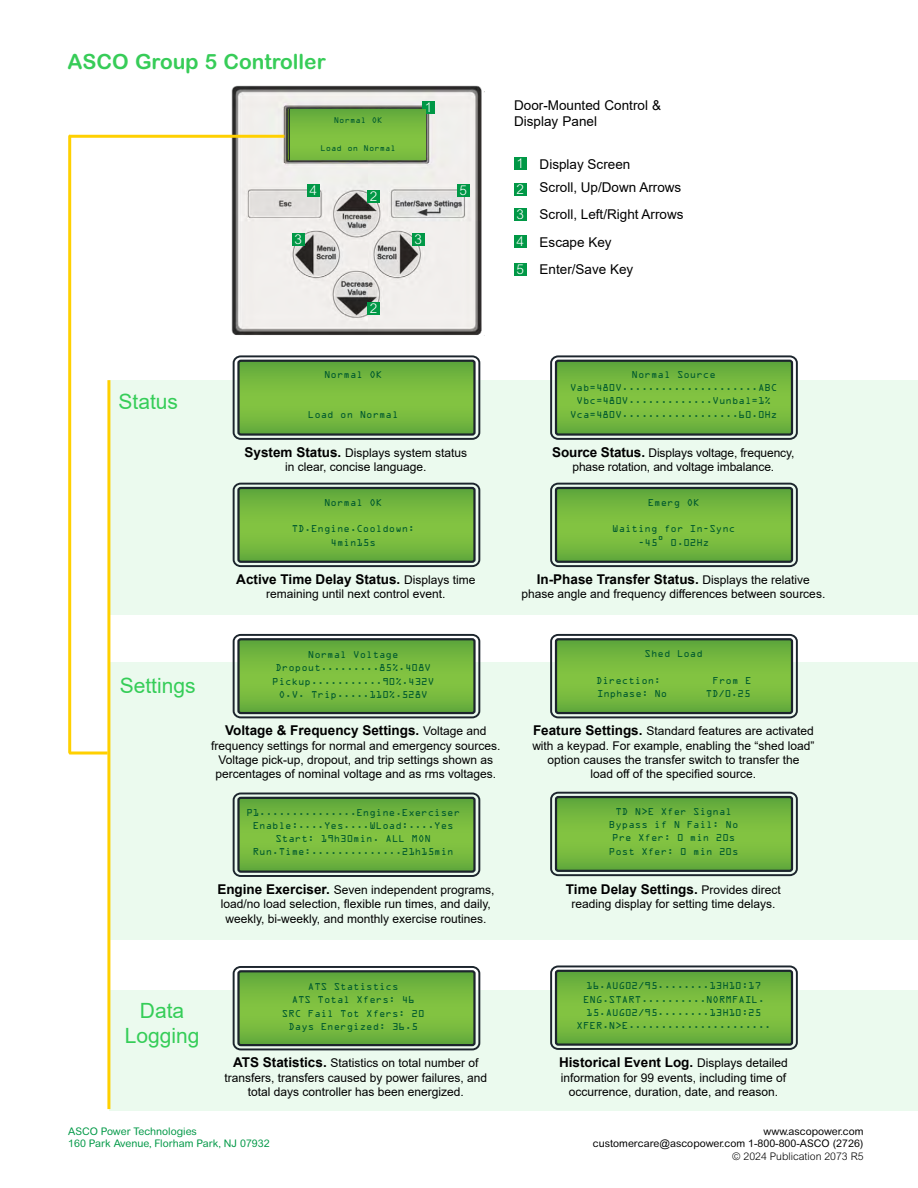
<style>
.page{position:relative;width:918px;height:1188px;background:#fff}
.page>*{position:absolute;margin:0;border:0;box-sizing:border-box;transform-origin:0 0}
.t1{font:21px/25.2px "Arial";color:#35cd58;text-align:center}
.t2{font:700 21px "Arial Rounded MT Pro";color:#37cc58}
.t3{font:700 13.5px "Arial";color:#000}
.t4{font:13.5px/16.2px "Arial";color:#000}
.t5{font:300 13.5px/25.8px "Arial MT Pro";color:#fff}
.t6{font:12px/14.4px "Arial";color:#000;text-align:center}
.t7{font:10.5px/12.6px "Arial Rounded MT Pro";color:#000;text-align:right}
.t8{font:10.5px/12.6px "Arial Rounded MT Pro";color:#009846}
.t9{font:300 10.5px "Arial MT Pro";color:#000}
.t10{font:9px/13.4px "OCRA Std";color:#005a2e;text-align:center}
.t11{font:7.5px "OCRA Std";color:#005a2e}
.s1{font-family:"Arial MT Pro";font-weight:300;color:#fff}
.s2{font-weight:700;font-size:13.5px}
.s3{font-weight:400;font-size:12px}
</style>
<div class="page">
<img style="left:230px;top:85px;width:255px;height:251px">
<div style="left:110px;top:663px;width:808px;height:277px;background:#ebfaee"></div>
<div style="left:110px;top:990px;width:808px;height:120px;background:#ebfaee"></div>
<div style="left:110px;top:381px;width:808px;height:234px;background:#ebfaee"></div>
<svg style="left:233px;top:355px;width:247px;height:85px;background:#79b44c"></svg>
<div style="left:237px;top:360px;width:239px;height:76px;border:2px solid #1c252d;border-radius:2px"></div>
<svg style="left:233px;top:634px;width:247px;height:84px;background:#79b44b"></svg>
<div style="left:237px;top:638px;width:239px;height:76px;border:2px solid #1c252d;border-radius:2px"></div>
<svg style="left:233px;top:966px;width:247px;height:84px;background:#79b44b"></svg>
<div style="left:237px;top:970px;width:239px;height:76px;border:2px solid #1c252d;border-radius:2px"></div>
<svg style="left:233px;top:483px;width:247px;height:84px;background:#79b44b"></svg>
<div style="left:237px;top:487px;width:239px;height:76px;border:2px solid #1c252d;border-radius:2px"></div>
<svg style="left:233px;top:793px;width:247px;height:84px;background:#78b44b"></svg>
<div style="left:237px;top:797px;width:239px;height:76px;border:2px solid #1c252d;border-radius:2px"></div>
<svg style="left:550px;top:355px;width:248px;height:85px;background:#79b44d"></svg>
<div style="left:555px;top:360px;width:238px;height:76px;border:2px solid #1c252d;border-radius:2px"></div>
<svg style="left:550px;top:792px;width:248px;height:84px;background:#79b44c"></svg>
<div style="left:555px;top:796px;width:238px;height:76px;border:2px solid #1c252d;border-radius:2px"></div>
<svg style="left:550px;top:965px;width:248px;height:85px;background:#7ab44d"></svg>
<div style="left:555px;top:970px;width:238px;height:76px;border:2px solid #1c252d;border-radius:2px"></div>
<svg style="left:550px;top:483px;width:248px;height:84px;background:#79b44c"></svg>
<div style="left:555px;top:487px;width:238px;height:76px;border:2px solid #1c252d;border-radius:2px"></div>
<svg style="left:550px;top:634px;width:248px;height:84px;background:#7ab44c"></svg>
<div style="left:555px;top:638px;width:238px;height:76px;border:2px solid #1c252d;border-radius:2px"></div>
<div style="left:457px;top:184px;width:13px;height:13px;background:#009846"></div>
<div style="left:307px;top:184px;width:13px;height:12px;background:#009846"></div>
<div style="left:292px;top:233px;width:13px;height:12px;background:#009846"></div>
<div style="left:368px;top:190px;width:12px;height:13px;background:#009846"></div>
<div style="left:423px;top:102px;width:12px;height:12px;background:#009846"></div>
<div style="left:514px;top:157px;width:13px;height:13px;background:#009846"></div>
<div style="left:514px;top:183px;width:13px;height:12px;background:#009846"></div>
<div style="left:514px;top:209px;width:13px;height:12px;background:#009846"></div>
<div style="left:514px;top:236px;width:13px;height:12px;background:#009846"></div>
<div style="left:514px;top:263px;width:13px;height:13px;background:#009846"></div>
<div style="left:368px;top:302px;width:12px;height:13px;background:#009846"></div>
<div style="left:412px;top:233px;width:13px;height:12px;background:#009846"></div>
<svg style="left:290px;top:110px;width:135px;height:50px;background:#78ba3f"></svg>
<hr style="left:68px;top:136px;width:3px;height:616px;background:#ffd000">
<hr style="left:69px;top:752px;width:39px;height:3px;background:#ffd000">
<hr style="left:69px;top:135px;width:215px;height:3px;background:#ffd000">
<hr style="left:107px;top:380px;width:3px;height:729px;background:#ffd000">
<h1 class="t2" style="left:67px;top:48px;width:260px">ASCO Group 5 Controller</h1>
<p class="t5" style="left:294px;top:226px;width:9px">3</p>
<p class="t5" style="left:425px;top:95px;width:9px">1</p>
<p class="t4" style="left:514px;top:97px;width:149px">Door-Mounted Control &amp;<br>Display Panel</p>
<p class="t5" style="left:516px;top:150px;width:9px">1<br>2</p>
<p class="t11" style="left:334px;top:117px;width:50px">Normal OK</p>
<p class="t11" style="left:320px;top:145px;width:77px">Load on Normal</p>
<p class="t4" style="left:540px;top:156px;width:92px">Display Screen</p>
<p class="t4" style="left:540px;top:179px;width:143px">Scroll, Up/Down Arrows</p>
<p class="t5" style="left:309px;top:177px;width:9px">4</p>
<p class="t5" style="left:459px;top:178px;width:9px">5</p>
<p class="t5" style="left:370px;top:184px;width:9px">2</p>
<p class="t5" style="left:414px;top:226px;width:9px">3</p>
<p class="t4" style="left:540px;top:206px;width:146px">Scroll, Left/Right Arrows</p>
<p class="t5" style="left:516px;top:201px;width:9px;line-height:27px">3<br>4</p>
<p class="t4" style="left:516px;top:261px;width:119px"><span class="s1">5</span> Enter/Save Key</p>
<p class="t4" style="left:540px;top:234px;width:74px">Escape Key</p>
<p class="t5" style="left:370px;top:296px;width:9px">2</p>
<h1 class="t1" style="left:119px;top:389px;width:61px">Status</h1>
<p class="t10" style="left:324px;top:368px;width:60px">Normal OK</p>
<p class="t10" style="left:308px;top:408px;width:92px">Load on Normal</p>
<p class="t6" style="left:245px;top:445px;width:224px"><span class="s2">System Status.</span> Displays system status in clear, concise language.</p>
<p class="t10" style="left:324px;top:496px;width:60px">Normal OK</p>
<p class="t10" style="left:292px;top:523px;width:125px">TD.Engine.Cooldown:<br>4min15s</p>
<p class="t3" style="left:236px;top:570px;width:241px">Active Time Delay Status. <span class="s3">Displays time</span></p>
<p class="t6" style="left:266px;top:587px;width:181px">remaining until next control event.</p>
<h1 class="t1" style="left:120px;top:673px;width:77px">Settings</h1>
<p class="t10" style="left:272px;top:649px;width:163px">Normal Voltage<br>Dropout.........85%.408V<br>Pickup...........90%.432V<br>O.V. Trip.....110%.528V</p>
<p class="t3" style="left:225px;top:721px;width:263px">Voltage &amp; Frequency Settings. <span class="s3">Voltage and</span></p>
<p class="t6" style="left:211px;top:738px;width:291px">frequency settings for normal and emergency sources.<br>Voltage pick-up, dropout, and trip settings shown as percentages of nominal voltage and as rms voltages.</p>
<p class="t10" style="left:246px;top:806px;width:215px">P1...............Engine.Exerciser Enable:....Yes....WLoad:....Yes Start: 19h30min. ALL MON Run.Time:..............21h15min</p>
<p class="t6" style="left:217px;top:882px;width:279px"><span class="s2">Engine Exerciser.</span> Seven independent programs, load/no load selection, flexible run times, and daily, weekly, bi-weekly, and monthly exercise routines.</p>
<p class="t10" style="left:570px;top:368px;width:209px">Normal Source<br>Vab=480V.....................ABC<br>Vbc=480V.............Vunbal=1%<br>Vca=480V..................60.0Hz</p>
<p class="t6" style="left:552px;top:445px;width:244px"><span class="s2">Source Status.</span> Displays voltage, frequency, phase rotation, and voltage imbalance.</p>
<p class="t10" style="left:648px;top:496px;width:53px">Emerg OK</p>
<p class="t10" style="left:612px;top:523px;width:125px">Waiting for In-Sync -45° 0.02Hz</p>
<p class="t3" style="left:537px;top:570px;width:275px">In-Phase Transfer Status. <span class="s3">Displays the relative</span></p>
<p class="t6" style="left:521px;top:587px;width:305px">phase angle and frequency differences between sources.</p>
<p class="t10" style="left:645px;top:648px;width:60px">Shed Load</p>
<p class="t10" style="left:596px;top:675px;width:66px">Direction:</p>
<p class="t10" style="left:713px;top:675px;width:40px">From E</p>
<p class="t10" style="left:597px;top:688px;width:72px">Inphase: No</p>
<p class="t10" style="left:706px;top:688px;width:46px">TD/0.25</p>
<p class="t6" style="left:532px;top:724px;width:284px"><span class="s2">Feature Settings.</span> Standard features are activated with a keypad. For example, enabling the “shed load” option causes the transfer switch to transfer the<br>load off of the specified source.</p>
<p class="t10" style="left:609px;top:805px;width:131px">TD N&gt;E Xfer Signal<br>Bypass if N Fail: No<br>Pre Xfer: 0 min 20s<br>Post Xfer: 0 min 20s</p>
<p class="t3" style="left:566px;top:880px;width:216px">Time Delay Settings. <span class="s3">Provides direct</span></p>
<p class="t6" style="left:571px;top:897px;width:206px">reading display for setting time delays.</p>
<h1 class="t1" style="left:125px;top:997px;width:76px">Data<br>Logging</h1>
<p class="t10" style="left:282px;top:981px;width:144px">ATS Statistics<br>ATS Total Xfers: 46<br>SRC Fail Tot Xfers: 20<br>Days Energized: 36.5</p>
<p class="t6" style="left:225px;top:1056px;width:264px"><span class="s2">ATS Statistics.</span> Statistics on total number of transfers, transfers caused by power failures, and total days controller has been energized.</p>
<p class="t10" style="left:577px;top:980px;width:196px">16.AUG02/95........13H10:17<br>ENG.START..........NORMFAIL.<br>15.AUG02/95........13H10:25<br>XFER.N&gt;E......................</p>
<p class="t3" style="left:559px;top:1053px;width:230px">Historical Event Log. <span class="s3">Displays detailed</span></p>
<p class="t6" style="left:561px;top:1070px;width:227px">information for 99 events, including time of occurrence, duration, date, and reason.</p>
<p class="t8" style="left:68px;top:1125px;width:203px">ASCO Power Technologies<br>160 Park Avenue, Florham Park, NJ 07932</p>
<p class="t7" style="left:593px;top:1125px;width:272px">www.ascopower.com<br>customercare@ascopower.com 1-800-800-ASCO (2726)</p>
<p class="t9" style="left:732px;top:1150px;width:133px">© 2024 Publication 2073 R5</p>
</div>
